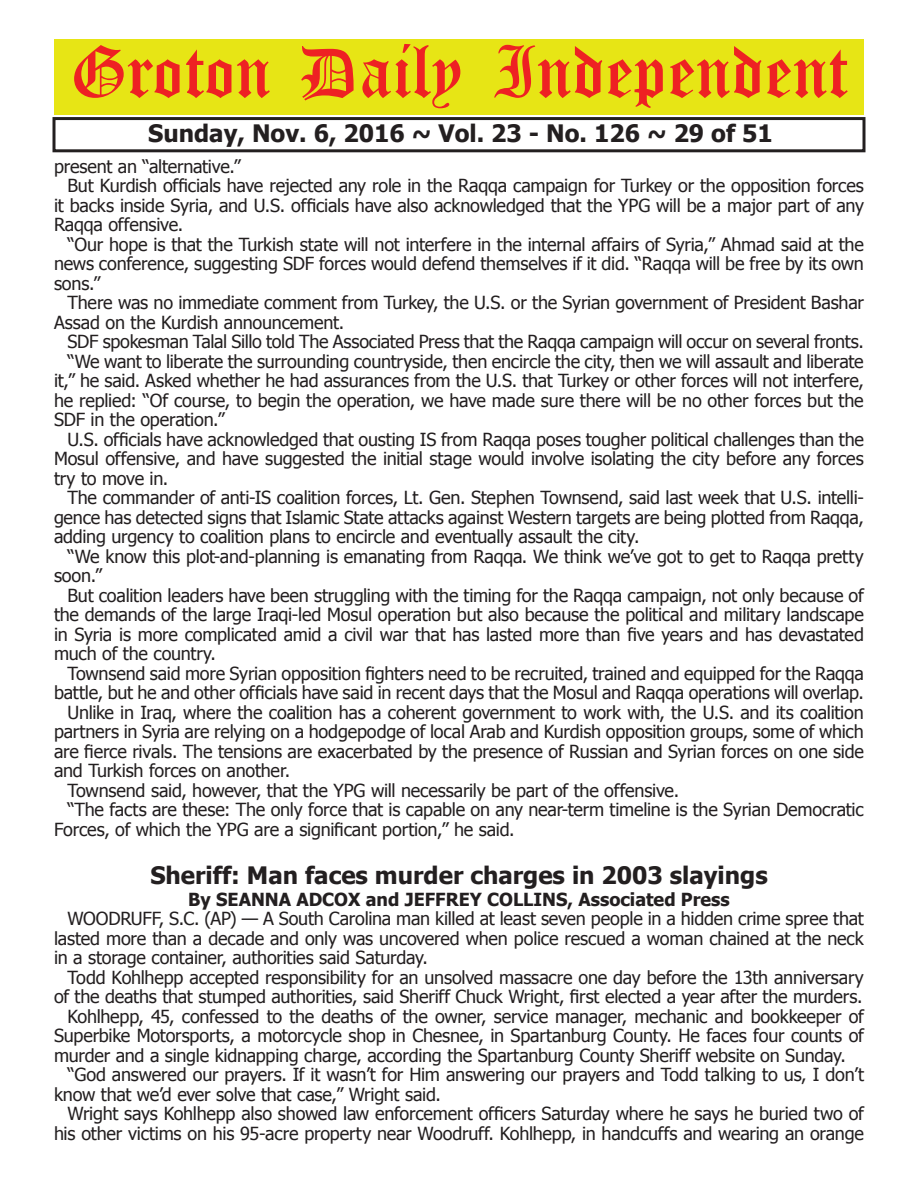
<style>
.page{position:relative;width:918px;height:1188px;background:#fff}
.page>*{position:absolute;margin:0;border:0;box-sizing:border-box;transform-origin:0 0}
.t1{font:54px "Old English Five";color:#ee2123}
.t2{font:700 24px "Tahoma";color:#231f20}
.t3{font:18px/19.5px "Tahoma";letter-spacing:-.01em;color:#231f20;text-align:justify}
.t4{font:700 18px "Tahoma";color:#231f20}
</style>
<div class="page">
<div style="left:52px;top:117px;width:814px;height:35px;border:3px solid #231f20"></div>
<div style="left:54px;top:40px;width:810px;height:75px;background:#e7e515"></div>
<h1 class="t1" style="left:70px;top:47px;width:779px">Groton Daily Independent</h1>
<h2 class="t2" style="left:148px;top:116px;width:626px">Sunday, Nov. 6, 2016 ~ Vol. 23 - No. 126 ~ 29 of 51</h2>
<p class="t3" style="left:54px;top:156px;width:188px">present an “alternative.”</p>
<p class="t3" style="left:68px;top:175px;width:798px">But Kurdish officials have rejected any role in the Raqqa campaign for Turkey or the opposition forces</p>
<p class="t3" style="left:54px;top:195px;width:811px">it backs inside Syria, and U.S. officials have also acknowledged that the YPG will be a major part of any</p>
<p class="t3" style="left:54px;top:214px;width:131px">Raqqa offensive.</p>
<p class="t3" style="left:68px;top:234px;width:798px">“Our hope is that the Turkish state will not interfere in the internal affairs of Syria,” Ahmad said at the</p>
<p class="t3" style="left:54px;top:253px;width:811px">news conference, suggesting SDF forces would defend themselves if it did. “Raqqa will be free by its own</p>
<p class="t3" style="left:54px;top:273px;width:48px">sons.”</p>
<p class="t3" style="left:68px;top:292px;width:798px">There was no immediate comment from Turkey, the U.S. or the Syrian government of President Bashar</p>
<p class="t3" style="left:54px;top:312px;width:292px">Assad on the Kurdish announcement.</p>
<p class="t3" style="left:68px;top:331px;width:798px">SDF spokesman Talal Sillo told The Associated Press that the Raqqa campaign will occur on several fronts.</p>
<p class="t3" style="left:68px;top:351px;width:798px">“We want to liberate the surrounding countryside, then encircle the city, then we will assault and liberate</p>
<p class="t3" style="left:54px;top:370px;width:811px">it,” he said. Asked whether he had assurances from the U.S. that Turkey or other forces will not interfere,</p>
<p class="t3" style="left:54px;top:390px;width:811px">he replied: “Of course, to begin the operation, we have made sure there will be no other forces but the</p>
<p class="t3" style="left:54px;top:409px;width:172px">SDF in the operation.”</p>
<p class="t3" style="left:68px;top:429px;width:798px">U.S. officials have acknowledged that ousting IS from Raqqa poses tougher political challenges than the</p>
<p class="t3" style="left:54px;top:448px;width:811px">Mosul offensive, and have suggested the initial stage would involve isolating the city before any forces</p>
<p class="t3" style="left:54px;top:468px;width:116px">try to move in.</p>
<p class="t3" style="left:68px;top:487px;width:798px">The commander of anti-IS coalition forces, Lt. Gen. Stephen Townsend, said last week that U.S. intelli-</p>
<p class="t3" style="left:54px;top:507px;width:811px">gence has detected signs that Islamic State attacks against Western targets are being plotted from Raqqa,</p>
<p class="t3" style="left:54px;top:526px;width:587px">adding urgency to coalition plans to encircle and eventually assault the city.</p>
<p class="t3" style="left:68px;top:546px;width:798px">“We know this plot-and-planning is emanating from Raqqa. We think we’ve got to get to Raqqa pretty</p>
<p class="t3" style="left:54px;top:565px;width:50px">soon.”</p>
<p class="t3" style="left:68px;top:585px;width:798px">But coalition leaders have been struggling with the timing for the Raqqa campaign, not only because of</p>
<p class="t3" style="left:54px;top:604px;width:811px">the demands of the large Iraqi-led Mosul operation but also because the political and military landscape</p>
<p class="t3" style="left:54px;top:624px;width:811px">in Syria is more complicated amid a civil war that has lasted more than five years and has devastated</p>
<p class="t3" style="left:54px;top:643px;width:164px">much of the country.</p>
<p class="t3" style="left:68px;top:663px;width:798px">Townsend said more Syrian opposition fighters need to be recruited, trained and equipped for the Raqqa</p>
<p class="t3" style="left:54px;top:682px;width:811px">battle, but he and other officials have said in recent days that the Mosul and Raqqa operations will overlap.</p>
<p class="t3" style="left:68px;top:702px;width:798px">Unlike in Iraq, where the coalition has a coherent government to work with, the U.S. and its coalition</p>
<p class="t3" style="left:54px;top:721px;width:811px">partners in Syria are relying on a hodgepodge of local Arab and Kurdish opposition groups, some of which</p>
<p class="t3" style="left:54px;top:741px;width:811px">are fierce rivals. The tensions are exacerbated by the presence of Russian and Syrian forces on one side</p>
<p class="t3" style="left:54px;top:760px;width:238px">and Turkish forces on another.</p>
<p class="t3" style="left:68px;top:780px;width:613px">Townsend said, however, that the YPG will necessarily be part of the offensive.</p>
<p class="t3" style="left:68px;top:799px;width:798px">“The facts are these: The only force that is capable on any near-term timeline is the Syrian Democratic</p>
<p class="t3" style="left:54px;top:819px;width:462px">Forces, of which the YPG are a significant portion,” he said.</p>
<h2 class="t2" style="left:150px;top:859px;width:619px">Sheriff: Man faces murder charges in 2003 slayings</h2>
<p class="t4" style="left:188px;top:887px;width:543px">By SEANNA ADCOX and JEFFREY COLLINS, Associated Press</p>
<p class="t3" style="left:54px;top:908px;width:811px;text-indent:14px">WOODRUFF, S.C. (AP) — A South Carolina man killed at least seven people in a hidden crime spree that lasted more than a decade and only was uncovered when police rescued a woman chained at the neck in a storage container, authorities said Saturday.</p>
<p class="t3" style="left:68px;top:967px;width:798px">Todd Kohlhepp accepted responsibility for an unsolved massacre one day before the 13th anniversary</p>
<p class="t3" style="left:54px;top:986px;width:810px">of the deaths that stumped authorities, said Sheriff Chuck Wright, first elected a year after the murders.</p>
<p class="t3" style="left:68px;top:1006px;width:798px">Kohlhepp, 45, confessed to the deaths of the owner, service manager, mechanic and bookkeeper of</p>
<p class="t3" style="left:54px;top:1025px;width:811px">Superbike Motorsports, a motorcycle shop in Chesnee, in Spartanburg County. He faces four counts of</p>
<p class="t3" style="left:54px;top:1045px;width:794px">murder and a single kidnapping charge, according the Spartanburg County Sheriff website on Sunday.</p>
<p class="t3" style="left:68px;top:1064px;width:798px">“God answered our prayers. If it wasn’t for Him answering our prayers and Todd talking to us, I don’t</p>
<p class="t3" style="left:54px;top:1084px;width:388px">know that we’d ever solve that case,” Wright said.</p>
<p class="t3" style="left:68px;top:1103px;width:798px">Wright says Kohlhepp also showed law enforcement officers Saturday where he says he buried two of</p>
<p class="t3" style="left:54px;top:1123px;width:811px">his other victims on his 95-acre property near Woodruff. Kohlhepp, in handcuffs and wearing an orange</p>
</div>
